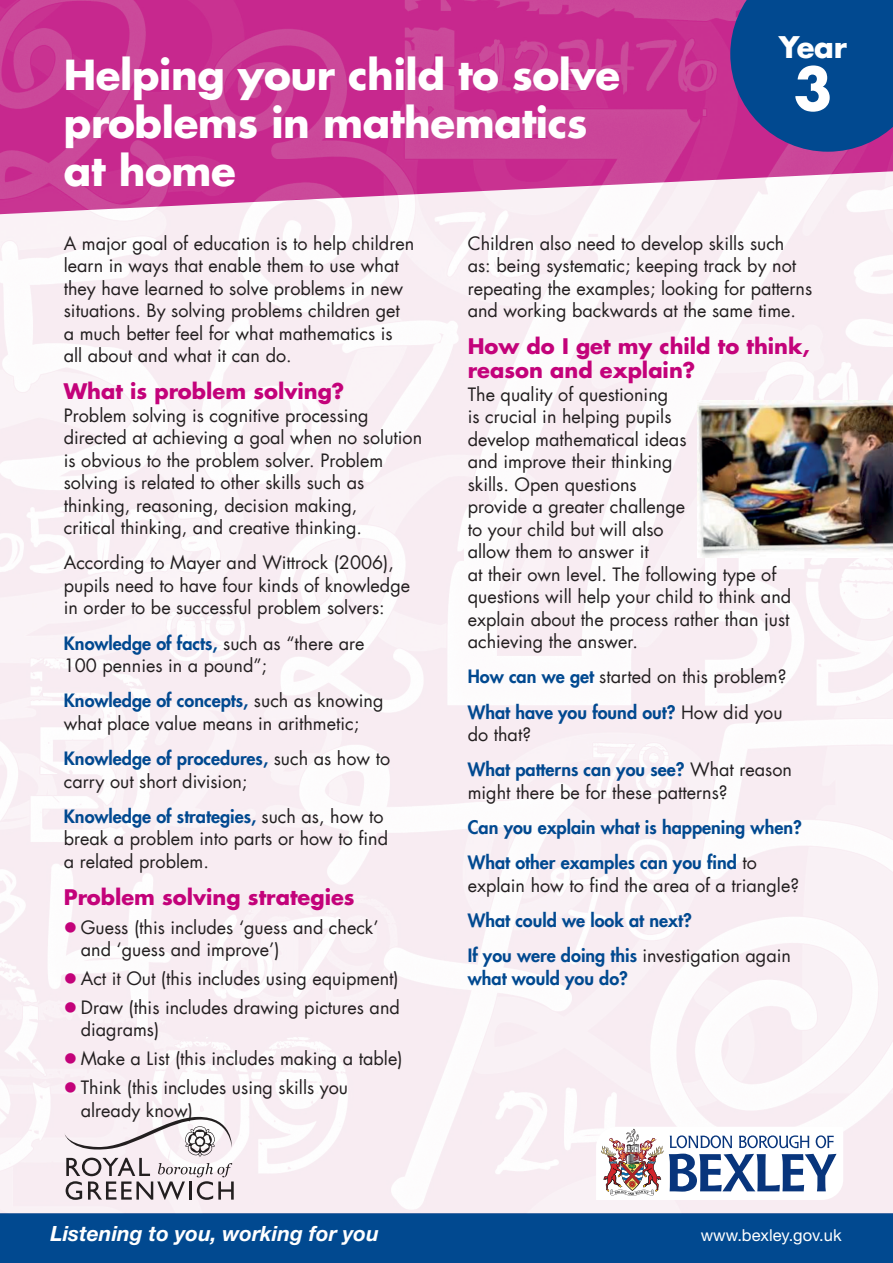
<style>
.page{position:relative;width:893px;height:1263px;background:#fff}
.page>*{position:absolute;margin:0;border:0;box-sizing:border-box;transform-origin:0 0}
.t1{font:700 56.85px "Futura LT";color:#fff}
.t2{font:700 40.5px/48px "Futura LT";letter-spacing:-.01em;color:#fff}
.t3{font:700 29.1px "Futura LT";color:#fff}
.Subhead{font:700 21px/24px "Futura LT";color:#c3027a}
.t4{font:italic 700 21px "Helvetica Neue LT Std";color:#fff}
.Body_text{font:18px/22.5px "Futura LT";color:#231f20}
.Body_Text_Bullet{font:18px/22.5px "Futura LT";color:#231f20}
.Body_text-2{font:800 18px/22.5px "Futura LT";color:#014990}
.t5{font:16.5px "Helvetica Neue LT Std";color:#fff}
.s1{font-weight:800;color:#014990}
.s2{color:#c3027a}
.s3{font-weight:400;color:#231f20}
</style>
<div class="page">
<div style="left:0;top:1213px;width:893px;height:50px;background:#014990"></div>
<svg style="left:0;top:0;width:893px;height:216px;background:#ce4c9e"></svg>
<svg style="left:596px;top:1127px;width:247px;height:73px"></svg>
<svg style="left:730px;top:0;width:163px;height:152px;background:#18458f"></svg>
<svg style="left:64px;top:1117px;width:170px;height:83px"></svg>
<img style="left:698px;top:400px;width:195px;height:157px">
<p class="t2" style="left:64px;top:50px;width:558px">Helping your child to solve problems in mathematics at home</p>
<p class="t3" style="left:779px;top:28px;width:70px">Year</p>
<p class="t1" style="left:793px;top:51px;width:40px">3</p>
<p class="Body_text" style="left:64px;top:232px;width:352px">A major goal of education is to help children learn in ways that enable them to use what they have learned to solve problems in new situations. By solving problems children get a much better feel for what mathematics is all about and what it can do.</p>
<p class="Subhead" style="left:64px;top:379px;width:282px">What is problem solving?</p>
<p class="Body_text" style="left:64px;top:404px;width:360px">Problem solving is cognitive processing directed at achieving a goal when no solution is obvious to the problem solver. Problem solving is related to other skills such as thinking, reasoning, decision making,<br>critical thinking, and creative thinking.</p>
<p class="Body_text" style="left:64px;top:552px;width:348px">According to Mayer and Wittrock (2006), pupils need to have four kinds of knowledge in order to be successful problem solvers:</p>
<p class="Body_text" style="left:64px;top:632px;width:302px"><span class="s1">Knowledge of facts,</span> such as “there are<br>100 pennies in a pound”;</p>
<p class="Body_text" style="left:64px;top:690px;width:321px"><span class="s1">Knowledge of concepts,</span> such as knowing what place value means in arithmetic;</p>
<p class="Body_text" style="left:64px;top:747px;width:328px"><span class="s1">Knowledge of procedures,</span> such as how to carry out short division;</p>
<p class="Body_text" style="left:64px;top:805px;width:326px"><span class="s1">Knowledge of strategies,</span> such as, how to break a problem into parts or how to find a related problem.</p>
<p class="Subhead" style="left:64px;top:884px;width:292px">Problem solving strategies</p>
<p class="Body_Text_Bullet" style="left:81px;top:916px;width:299px;text-indent:-17px"><span class="s2">●</span> Guess (this includes ‘guess and check’ and ‘guess and improve’)</p>
<p class="Body_Text_Bullet" style="left:64px;top:967px;width:336px"><span class="s2">●</span> Act it Out (this includes using equipment)</p>
<p class="Body_Text_Bullet" style="left:81px;top:996px;width:321px;text-indent:-17px"><span class="s2">●</span> Draw (this includes drawing pictures and diagrams)</p>
<p class="Body_Text_Bullet" style="left:64px;top:1047px;width:340px"><span class="s2">●</span> Make a List (this includes making a table)</p>
<p class="Body_Text_Bullet" style="left:81px;top:1076px;width:269px;text-indent:-17px"><span class="s2">●</span> Think (this includes using skills you already know)</p>
<p class="Body_text" style="left:468px;top:232px;width:346px">Children also need to develop skills such<br>as: being systematic; keeping track by not repeating the examples; looking for patterns and working backwards at the same time.</p>
<p class="Subhead" style="left:468px;top:334px;width:344px">How do I get my child to think, reason and explain?</p>
<p class="Body_text" style="left:468px;top:383px;width:325px">The quality of questioning<br>is crucial in helping pupils<br>develop mathematical ideas<br>and improve their thinking<br>skills. Open questions<br>provide a greater challenge<br>to your child but will also<br>allow them to answer it<br>at their own level. The following type of questions will help your child to think and explain about the process rather than just achieving the answer.</p>
<p class="Body_text" style="left:468px;top:666px;width:320px"><span class="s1">How can we get</span> started on this problem?</p>
<p class="Body_text-2" style="left:468px;top:700px;width:316px">What have you found out? <span class="s3">How did you do that?</span></p>
<p class="Body_text" style="left:468px;top:759px;width:326px"><span class="s1">What patterns can you see?</span> What reason might there be for these patterns?</p>
<p class="Body_text-2" style="left:468px;top:816px;width:336px">Can you explain what is happening when?</p>
<p class="Body_text" style="left:468px;top:852px;width:333px"><span class="s1">What other examples can you find</span> to explain how to find the area of a triangle?</p>
<p class="Body_text-2" style="left:468px;top:909px;width:225px">What could we look at next?</p>
<p class="Body_text-2" style="left:468px;top:944px;width:325px">If you were doing this <span class="s3">investigation again </span>what would you do?</p>
<p class="t4" style="left:51px;top:1220px;width:330px">Listening to you, working for you</p>
<p class="t5" style="left:701px;top:1225px;width:142px">www.bexley.gov.uk</p>
</div>
